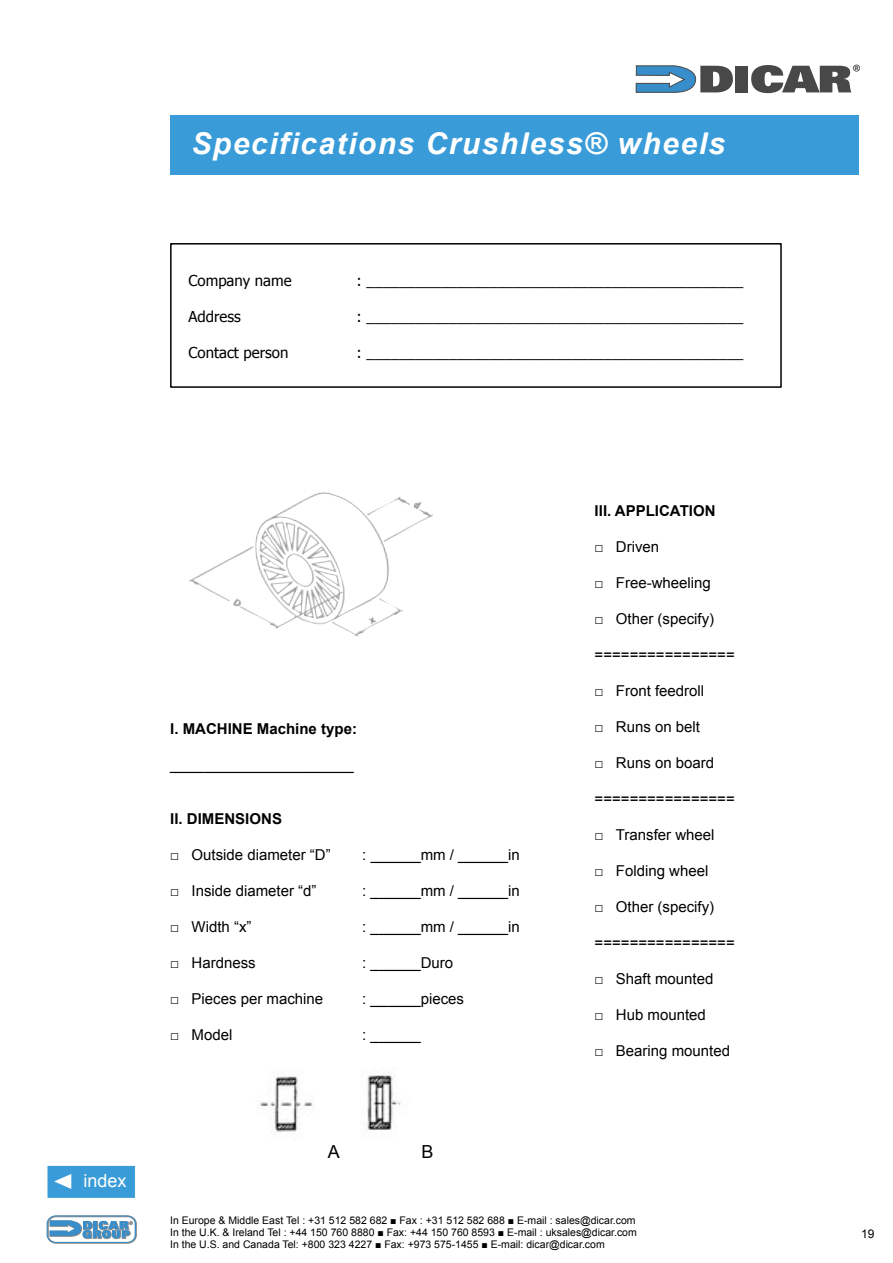
<style>
.page{position:relative;width:893px;height:1263px;background:#fff}
.page>*{position:absolute;margin:0;border:0;box-sizing:border-box;transform-origin:0 0}
.t1{font:italic 700 30px "Arial";letter-spacing:.05em;color:#fff}
.t2{font:18px "Arial";color:#fff}
.t3{font:18px "Arial";color:#000}
.t4{font:15.15px "Myriad";color:#000}
.t5{font:15px "Arial";color:#000}
.t6{font:15px "Tahoma";color:#000}
.t7{font:700 15px "Arial";color:#000}
.t8{font:12px "Arial";color:#000}
.t9{font:10.5px/12px "Arial";color:#000;text-align:justify}
.t10{font:8.7px "Myriad";color:#000;scale:.91 1}
</style>
<div class="page">
<svg style="left:47px;top:1215px;width:90px;height:28px"></svg>
<div style="left:47px;top:1165px;width:88px;height:33px;background:#399cd8"></div>
<div style="left:47px;top:1165px;width:89px;height:33px;border:1px solid #fff"></div>
<svg style="left:54px;top:1174px;width:17px;height:15px"></svg>
<div style="left:170px;top:115px;width:689px;height:59px;background:#399cd8"></div>
<svg style="left:636px;top:65px;width:97px;height:28px"></svg>
<div style="left:735px;top:66px;width:13px;height:26px;background:#484848"></div>
<svg style="left:751px;top:65px;width:100px;height:28px"></svg>
<img style="left:233px;top:492px;width:200px;height:136px">
<img style="left:260px;top:1074px;width:53px;height:58px">
<img style="left:365px;top:1067px;width:36px;height:67px">
<div style="left:170px;top:243px;width:612px;height:145px;border:2px solid #000"></div>
<h1 class="t1" style="left:191px;top:124px;width:535px">Specifications Crushless® wheels</h1>
<p class="t6" style="left:189px;top:270px;width:105px">Company name</p>
<p class="t6" style="left:357px;top:270px;width:388px">: ______________________________________________</p>
<p class="t6" style="left:189px;top:306px;width:54px">Address</p>
<p class="t6" style="left:357px;top:306px;width:388px">: ______________________________________________</p>
<p class="t6" style="left:189px;top:342px;width:101px">Contact person</p>
<p class="t6" style="left:357px;top:342px;width:388px">: ______________________________________________</p>
<p class="t2" style="left:84px;top:1169px;width:45px">index</p>
<p class="t10" style="left:129px;top:1219px;width:6px">®</p>
<p class="t7" style="left:170px;top:719px;width:188px">I. MACHINE Machine type:</p>
<p class="t5" style="left:170px;top:755px;width:185px">______________________</p>
<p class="t7" style="left:170px;top:809px;width:113px">II. DIMENSIONS</p>
<p class="t5" style="left:170px;top:845px;width:162px">□ Outside diameter “D”</p>
<p class="t5" style="left:362px;top:845px;width:159px">: ______mm / ______in</p>
<p class="t5" style="left:170px;top:881px;width:148px">□ Inside diameter “d”</p>
<p class="t5" style="left:362px;top:881px;width:159px">: ______mm / ______in</p>
<p class="t5" style="left:170px;top:917px;width:83px">□ Width “x”</p>
<p class="t5" style="left:362px;top:917px;width:159px">: ______mm / ______in</p>
<p class="t5" style="left:170px;top:953px;width:87px">□ Hardness</p>
<p class="t5" style="left:362px;top:953px;width:92px">: ______Duro</p>
<p class="t5" style="left:170px;top:989px;width:154px">□ Pieces per machine</p>
<p class="t5" style="left:362px;top:989px;width:103px">: ______pieces</p>
<p class="t5" style="left:170px;top:1025px;width:64px">□ Model</p>
<p class="t5" style="left:362px;top:1025px;width:60px">: ______</p>
<p class="t3" style="left:328px;top:1139px;width:14px">A</p>
<p class="t3" style="left:421px;top:1139px;width:14px">B</p>
<p class="t7" style="left:595px;top:500px;width:122px">III. APPLICATION</p>
<p class="t5" style="left:595px;top:536px;width:66px">□ Driven</p>
<p class="t5" style="left:595px;top:572px;width:118px">□ Free-wheeling</p>
<p class="t5" style="left:595px;top:608px;width:121px">□ Other (specify)</p>
<p class="t5" style="left:595px;top:644px;width:142px">================</p>
<p class="t5" style="left:595px;top:680px;width:111px">□ Front feedroll</p>
<p class="t5" style="left:595px;top:716px;width:107px">□ Runs on belt</p>
<p class="t5" style="left:595px;top:752px;width:121px">□ Runs on board</p>
<p class="t5" style="left:595px;top:788px;width:142px">================</p>
<p class="t5" style="left:595px;top:824px;width:121px">□ Transfer wheel</p>
<p class="t5" style="left:595px;top:860px;width:115px">□ Folding wheel</p>
<p class="t5" style="left:595px;top:896px;width:121px">□ Other (specify)</p>
<p class="t5" style="left:595px;top:932px;width:142px">================</p>
<p class="t5" style="left:595px;top:968px;width:120px">□ Shaft mounted</p>
<p class="t5" style="left:595px;top:1004px;width:113px">□ Hub mounted</p>
<p class="t5" style="left:595px;top:1040px;width:137px">□ Bearing mounted</p>
<p class="t9" style="left:170px;top:1214px;width:468px">In Europe &amp; Middle East Tel : +31 512 582 682 ■ Fax : +31 512 582 688 ■ E-mail : sales@dicar.com In the U.K. &amp; Ireland Tel : +44 150 760 8880 ■ Fax: +44 150 760 8593 ■ E-mail : uksales@dicar.com In the U.S. and Canada Tel: +800 323 4227 ■ Fax: +973 575-1455 ■ E-mail: dicar@dicar.com</p>
<p class="t4" style="left:853px;top:63px;width:9px">®</p>
<p class="t8" style="left:861px;top:1225px;width:15px">19</p>
</div>
